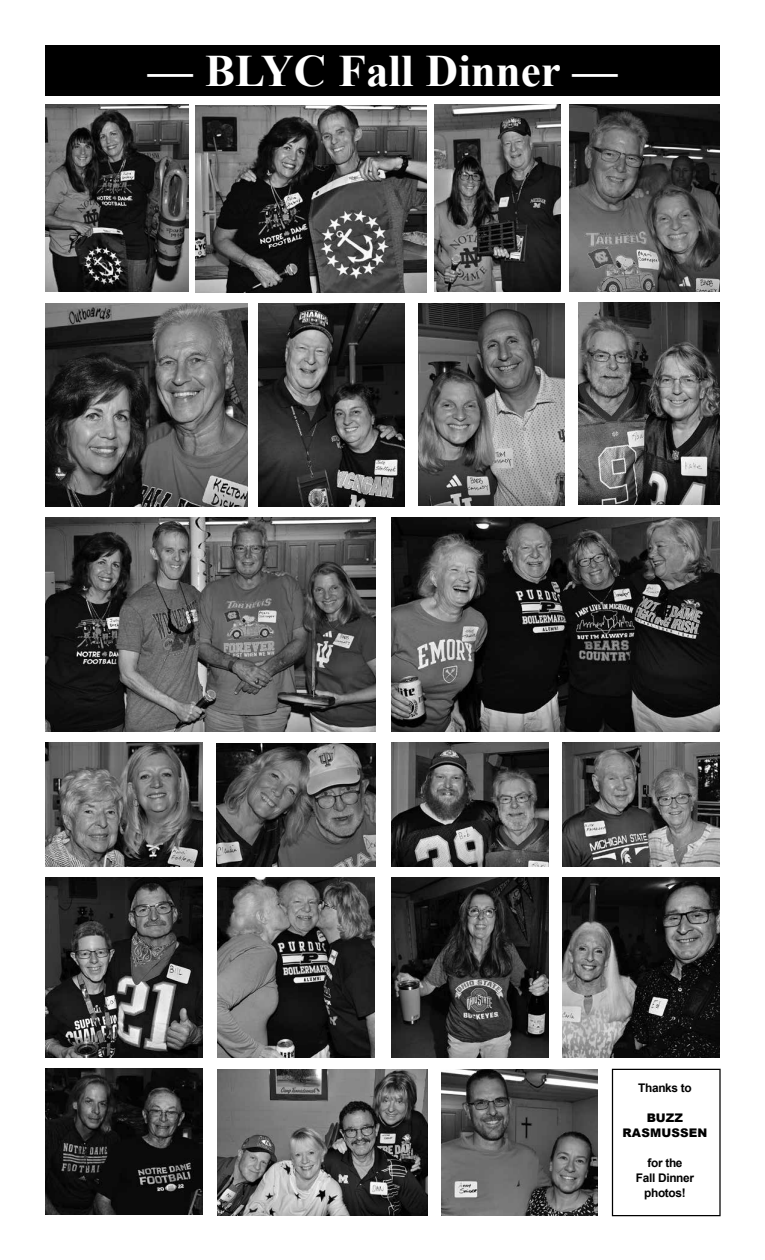
<style>
.page{position:relative;width:765px;height:1260px;background:#fff}
.page>*{position:absolute;margin:0;border:0;box-sizing:border-box;transform-origin:0 0}
.t1{font:700 45px "Times New Roman";color:#fff}
.t2{font:700 11.88px/15px "Arial";letter-spacing:-.025em;color:#000;text-align:center}
.t3{font:900 11.88px/15px "Arial";letter-spacing:.01em;color:#000;text-align:center}
</style>
<div class="page">
<div style="left:45px;top:45px;width:675px;height:51px;background:#000"></div>
<img style="left:196px;top:105px;width:230px;height:187px">
<img style="left:45px;top:105px;width:143px;height:186px">
<img style="left:435px;top:105px;width:125px;height:186px">
<img style="left:570px;top:105px;width:150px;height:186px">
<img style="left:45px;top:304px;width:203px;height:202px">
<img style="left:259px;top:304px;width:146px;height:202px">
<img style="left:418px;top:304px;width:146px;height:202px">
<img style="left:578px;top:302px;width:142px;height:203px">
<img style="left:45px;top:518px;width:330px;height:213px">
<img style="left:391px;top:518px;width:329px;height:213px">
<img style="left:45px;top:742px;width:157px;height:124px">
<img style="left:45px;top:878px;width:157px;height:180px">
<img style="left:216px;top:743px;width:159px;height:123px">
<img style="left:218px;top:878px;width:157px;height:180px">
<img style="left:391px;top:742px;width:158px;height:124px">
<img style="left:562px;top:742px;width:158px;height:124px">
<img style="left:391px;top:878px;width:158px;height:180px">
<img style="left:562px;top:878px;width:158px;height:180px">
<img style="left:45px;top:1069px;width:157px;height:146px">
<img style="left:218px;top:1069px;width:210px;height:147px">
<img style="left:441px;top:1069px;width:157px;height:147px">
<div style="left:612px;top:1069px;width:109px;height:147px;border:1px solid #000"></div>
<h1 class="t1" style="left:148px;top:38px;width:471px">— BLYC Fall Dinner —</h1>
<p class="t2" style="left:638px;top:1081px;width:55px">Thanks to</p>
<p class="t3" style="left:623px;top:1110px;width:86px">BUZZ<br>RASMUSSEN</p>
<p class="t2" style="left:636px;top:1156px;width:60px">for the<br>Fall Dinner photos!</p>
</div>
